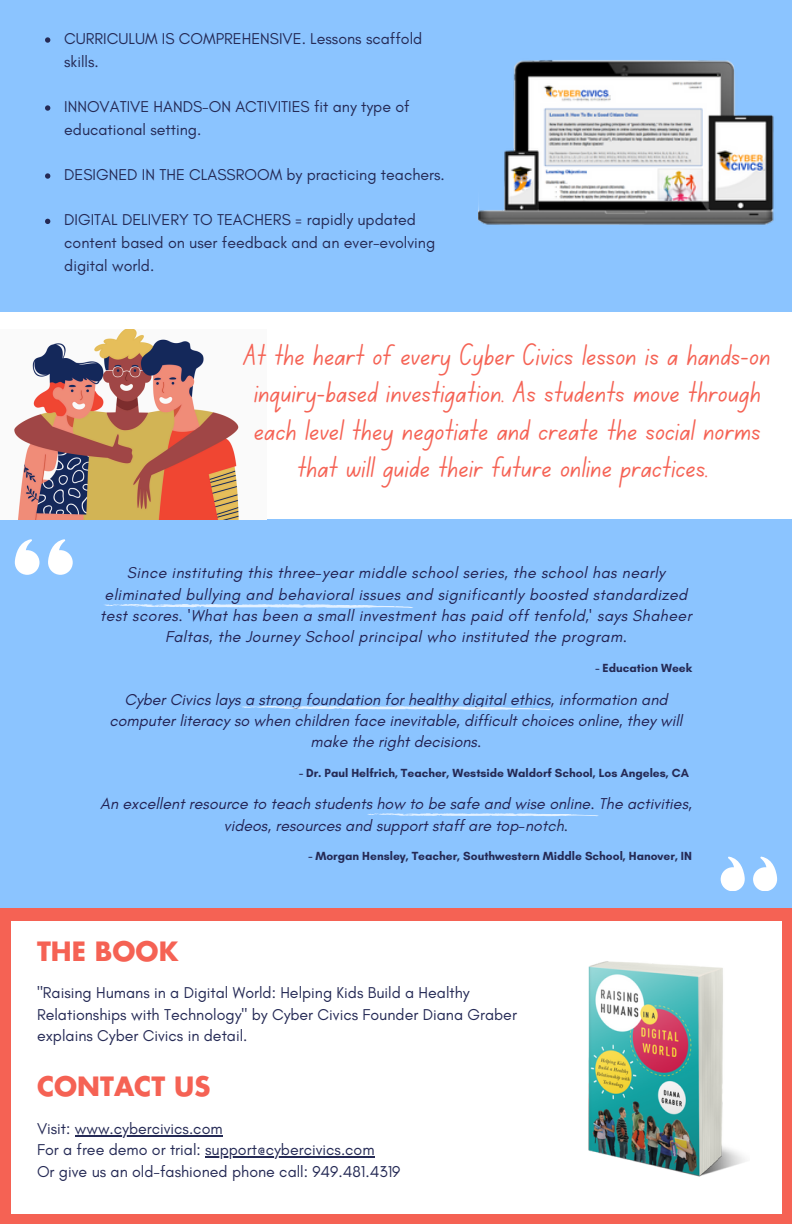
<style>
.page{position:relative;width:792px;height:1224px;background:#8bc4ff}
.page>*{position:absolute;margin:0;border:0;box-sizing:border-box;transform-origin:0 0}
.t1{font:30.4px/37.6px "Canva School Font";color:#f56254;text-align:center}
.t2{font:700 26px "Futura LT Pro";color:#f56254}
.t3{font:16px/22.6px "Glacial Indifference";color:#252a55}
.t4{font:italic 16px/21.4px "Glacial Indifference";color:#232253;text-align:center}
.t5{font:italic 16px/21.4px "Glacial Indifference";letter-spacing:.025em;color:#232253;text-align:center}
.t6{font:700 12px "Glacial Indifference";color:#252a55}
.s1{color:#252a55}
</style>
<div class="page">
<div style="left:0;top:312px;width:792px;height:207px;background:#fff"></div>
<div style="left:0;top:908px;width:792px;height:315px;background:#f56254"></div>
<div style="left:11px;top:921px;width:770px;height:293px;background:#fff"></div>
<img style="left:14px;top:329px;width:225px;height:190px">
<img style="left:588px;top:961px;width:158px;height:216px">
<img style="left:478px;top:60px;width:296px;height:165px">
<svg style="left:15px;top:539px;width:25px;height:36px"></svg>
<svg style="left:48px;top:539px;width:25px;height:36px"></svg>
<svg style="left:753px;top:856px;width:24px;height:35px"></svg>
<svg style="left:721px;top:856px;width:24px;height:35px"></svg>
<svg style="left:104px;top:604px;width:309px;height:4px"></svg>
<svg style="left:242px;top:706px;width:309px;height:4px"></svg>
<svg style="left:367px;top:813px;width:232px;height:4px"></svg>
<svg style="left:45px;top:37px;width:5px;height:6px"></svg>
<svg style="left:45px;top:105px;width:5px;height:6px"></svg>
<svg style="left:45px;top:173px;width:5px;height:6px"></svg>
<svg style="left:45px;top:219px;width:5px;height:5px"></svg>
<hr style="left:75px;top:1135px;width:148px;height:2px;background:#252a55">
<hr style="left:205px;top:1157px;width:170px;height:1px;background:#252a55">
<h1 class="t3" style="left:64px;top:27px;width:360px">CURRICULUM IS COMPREHENSIVE. Lessons scaffold skills.</h1>
<p class="t3" style="left:64px;top:95px;width:347px">INNOVATIVE HANDS-ON ACTIVITIES fit any type of educational setting.</p>
<h3 class="t3" style="left:64px;top:163px;width:382px">DESIGNED IN THE CLASSROOM by practicing teachers.</h3>
<p class="t3" style="left:64px;top:208px;width:373px">DIGITAL DELIVERY TO TEACHERS = rapidly updated content based on user feedback and an ever-evolving digital world.</p>
<p class="t1" style="left:244px;top:340px;width:528px">At the heart of every Cyber Civics lesson is a hands-on inquiry-based investigation. As students move through each level they negotiate and create the social norms that will guide their future online practices.</p>
<p class="t5" style="left:100px;top:562px;width:593px">Since instituting this three-year middle school series, the school has nearly eliminated bullying and behavioral issues and significantly boosted standardized test scores. 'What has been a small investment has paid off tenfold,' says Shaheer Faltas, the Journey School principal who instituted the program.</p>
<p class="t6" style="left:596px;top:661px;width:98px">- Education Week</p>
<p class="t4" style="left:109px;top:688px;width:575px">Cyber Civics lays a strong foundation for healthy digital ethics, information and computer literacy so when children face inevitable, difficult choices online, they will make the right decisions.</p>
<p class="t6" style="left:299px;top:766px;width:392px">- Dr. Paul Helfrich, Teacher, Westside Waldorf School, Los Angeles, CA</p>
<p class="t4" style="left:100px;top:793px;width:593px">An excellent resource to teach students how to be safe and wise online. The activities, videos, resources and support staff are top-no<span class="s1">tch.</span></p>
<h3 class="t2" style="left:37px;top:940px;width:143px">THE BOOK</h3>
<p class="t6" style="left:308px;top:849px;width:385px">- Morgan Hensley, Teacher, Southwestern Middle School, Hanover, IN</p>
<p class="t3" style="left:37px;top:982px;width:481px;line-height:21.4px">"Raising Humans in a Digital World: Helping Kids Build a Healthy<br>Relationships with Technology" by Cyber Civics Founder Diana Graber explains Cyber Civics in detail.</p>
<p class="t2" style="left:37px;top:1075px;width:175px">CONTACT US</p>
<p class="t3" style="left:37px;top:1117px;width:187px">Visit: www.cybercivics.com</p>
<h3 class="t3" style="left:37px;top:1138px;width:339px">For a free demo or trial: support@cybercivics.com</h3>
<p class="t3" style="left:37px;top:1160px;width:365px">Or give us an old-fashioned phone call: 949.481.4319</p>
</div>
